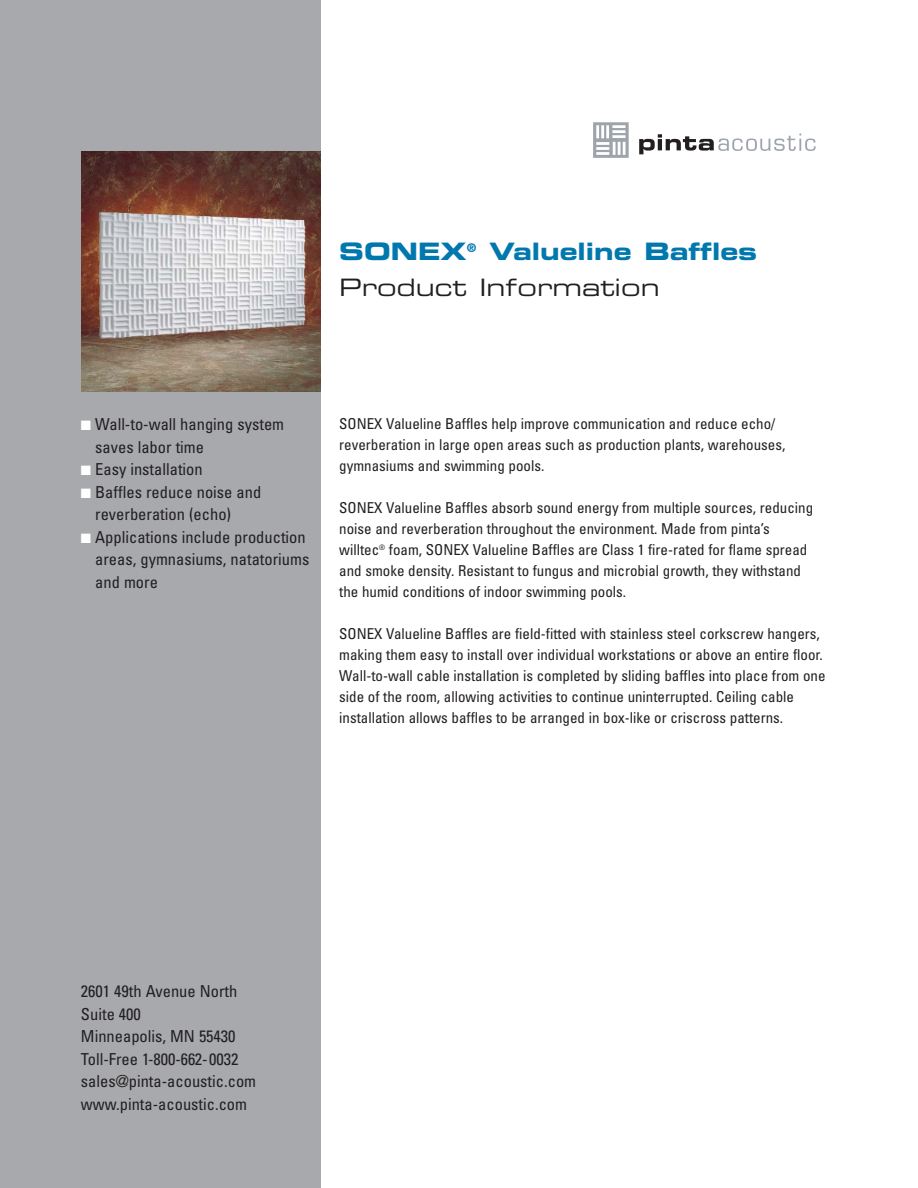
<style>
.page{position:relative;width:918px;height:1188px;background:#fff}
.page>*{position:absolute;margin:0;border:0;box-sizing:border-box;transform-origin:0 0}
.t1{font:24px "Eurostile Bold Extended Two";color:#0078ae}
.t2{font:24px "Eurostile Extended Two";color:#231f20}
.t3{font:condensed 16.5px/22.5px "Univers";color:#231f20}
.t4{font:condensed 15px/21px "Univers";color:#231f20}
.s1{color:#fff}
</style>
<div class="page">
<div style="left:0;top:0;width:321px;height:1188px;background:#a7a9ac"></div>
<img style="left:81px;top:152px;width:240px;height:240px">
<svg style="left:593px;top:122px;width:36px;height:36px"></svg>
<svg style="left:639px;top:133px;width:177px;height:21px"></svg>
<h1 class="t1" style="left:339px;top:243px;width:419px">SONEX<sup>®</sup> Valueline Baffles</h1>
<h1 class="t2" style="left:339px;top:279px;width:322px">Product Information</h1>
<p class="t3" style="left:95px;top:415px;width:190px;text-indent:-14px"><span class="s1">■</span> Wall-to-wall hanging system saves labor time</p>
<p class="t3" style="left:81px;top:460px;width:123px"><span class="s1">■</span> Easy installation</p>
<p class="t3" style="left:95px;top:482px;width:168px;text-indent:-14px"><span class="s1">■</span> Baffles reduce noise and reverberation (echo)</p>
<p class="t3" style="left:95px;top:527px;width:216px;text-indent:-14px"><span class="s1">■</span> Applications include production areas, gymnasiums, natatoriums and more</p>
<p class="t4" style="left:339px;top:415px;width:448px">SONEX Valueline Baffles help improve communication and reduce echo/ reverberation in large open areas such as production plants, warehouses, gymnasiums and swimming pools.</p>
<p class="t4" style="left:339px;top:499px;width:475px">SONEX Valueline Baffles absorb sound energy from multiple sources, reducing noise and reverberation throughout the environment. Made from pinta’s willtec<sup>®</sup> foam, SONEX Valueline Baffles are Class 1 fire-rated for flame spread and smoke density. Resistant to fungus and microbial growth, they withstand the humid conditions of indoor swimming pools.</p>
<p class="t4" style="left:339px;top:625px;width:488px">SONEX Valueline Baffles are field-fitted with stainless steel corkscrew hangers, making them easy to install over individual workstations or above an entire floor.<br>Wall-to-wall cable installation is completed by sliding baffles into place from one side of the room, allowing activities to continue uninterrupted. Ceiling cable installation allows baffles to be arranged in box-like or criscross patterns.</p>
<p class="t3" style="left:81px;top:982px;width:177px">2601 49th Avenue North<br>Suite 400<br>Minneapolis, MN 55430<br>Toll-Free 1-800-662-0032 sales@pinta-acoustic.com www.pinta-acoustic.com</p>
</div>
